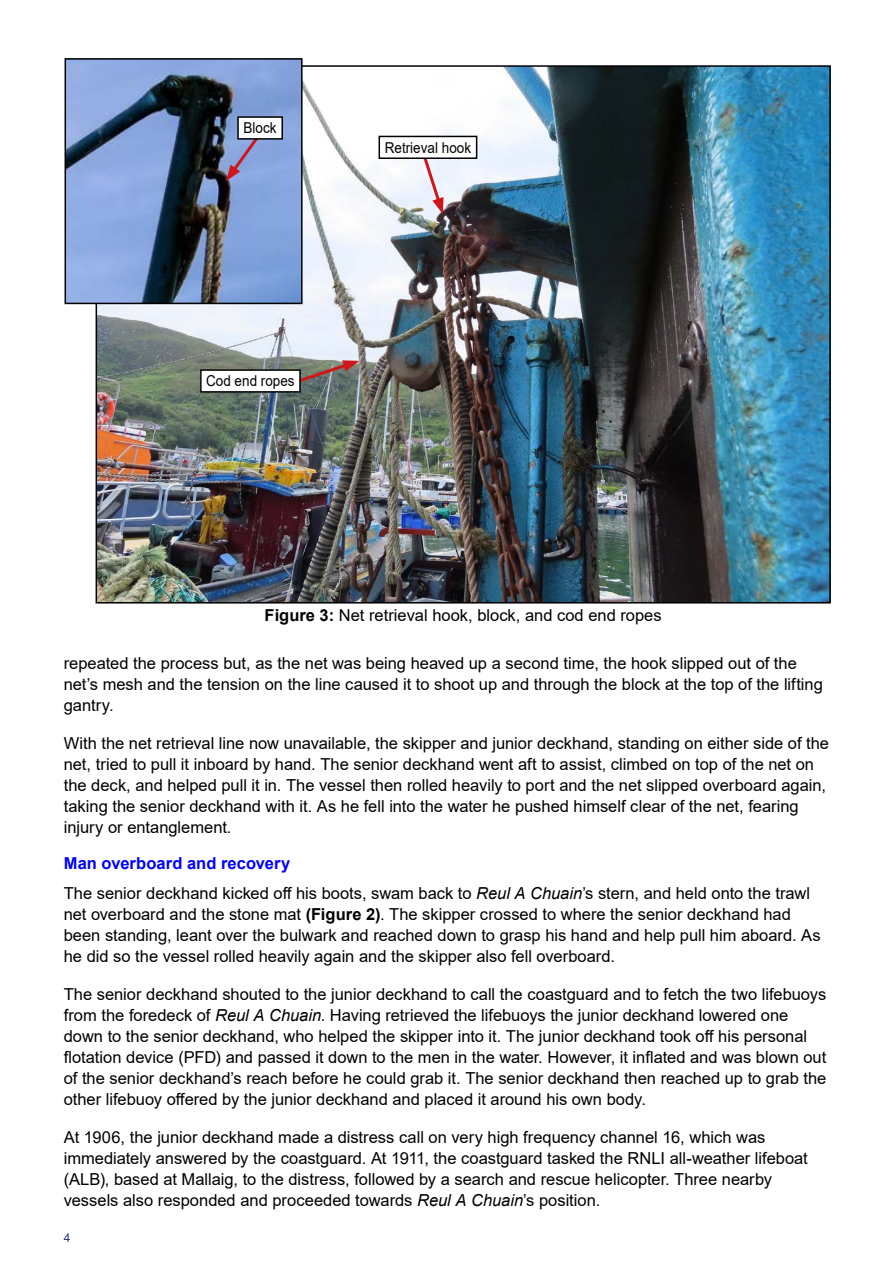
<style>
.page{position:relative;width:893px;height:1263px;background:#fff}
.page>*{position:absolute;margin:0;border:0;box-sizing:border-box;transform-origin:0 0}
._3_0_Main_Body_Text{font:16.5px/21px "Arial MT2";color:#000}
._2_1_Sub_Header{font:16.5px "Arial Bold MT2";letter-spacing:.005em;color:#00f}
.t1{font:15px "Arial MT2";color:#000;scale:.9 1}
.t2{font:12px "Arial MT2";color:#283583}
.s1{font-family:"Arial Bold MT2"}
.s2{font-family:"Arial"}
.s3{font-family:"Arial";font-style:italic}
</style>
<div class="page">
<img style="left:99px;top:68px;width:729px;height:532px">
<img style="left:68px;top:61px;width:232px;height:240px">
<div style="left:65px;top:58px;width:238px;height:246px;border:2px solid #000"></div>
<svg style="left:226px;top:129px;width:38px;height:52px;background:#9195c6"></svg>
<div style="left:238px;top:117px;width:44px;height:22px;background:#fff"></div>
<div style="left:237px;top:116px;width:46px;height:24px;border:2px solid #000"></div>
<svg style="left:418px;top:159px;width:25px;height:55px"></svg>
<div style="left:379px;top:136px;width:98px;height:22px;background:#fff"></div>
<div style="left:379px;top:136px;width:98px;height:23px;border:2px solid #000"></div>
<svg style="left:267px;top:360px;width:92px;height:34px;background:#78726c"></svg>
<div style="left:201px;top:370px;width:99px;height:22px;background:#fff"></div>
<div style="left:200px;top:369px;width:101px;height:24px;border:2px solid #000"></div>
<p class="t1" style="left:244px;top:118px;width:38px">Block</p>
<p class="t1" style="left:206px;top:371px;width:100px">Cod end ropes</p>
<p class="t1" style="left:385px;top:137px;width:97px">Retrieval hook</p>
<p class="_3_0_Main_Body_Text" style="left:265px;top:604px;width:399px"><span class="s1">Figure 3:</span> Net retrieval hook, block, and cod end ropes</p>
<p class="_3_0_Main_Body_Text" style="left:64px;top:652px;width:761px">repeated the process but, as the net was being heaved up a second time, the hook slipped out of the net’s mesh and the tension on the line caused it to shoot up and through the block at the top of the lifting gantry.</p>
<p class="_3_0_Main_Body_Text" style="left:64px;top:732px;width:767px">With the net retrieval line now unavailable, the skipper and junior deckhand, standing on either side of the net, tried to pull it inboard by hand. The senior deckhand went aft to assist, climbed on top of the net on the deck, and helped pull it in. The vessel then rolled heavily to port and the net slipped overboard again, taking the senior deckhand with it. As he fell into the water he pushed himself clear of the net, fearing injury or entanglement.</p>
<h2 class="_2_1_Sub_Header" style="left:64px;top:852px;width:228px">Man overboard and recovery</h2>
<p class="_3_0_Main_Body_Text" style="left:64px;top:882px;width:758px"><span class="s2">The senior deckhand kicked off his boots, swam back to</span> <span class="s3">Reul A Chuain</span>’s stern, and held onto the trawl net overboard and the stone mat <span class="s1">(Figure 2)</span>. The skipper crossed to where the senior deckhand had been standing, leant over the bulwark and reached down to grasp his hand and help pull him aboard. As he did so the vessel rolled heavily again and the skipper also fell overboard.</p>
<p class="_3_0_Main_Body_Text" style="left:64px;top:983px;width:764px">The senior deckhand shouted to the junior deckhand to call the coastguard and to fetch the two lifebuoys from the foredeck of <span class="s3">Reul A Chuain</span>. Having retrieved the lifebuoys the junior deckhand lowered one <span class="s2">down to the senior deckhand, who helped the skipper into it. The junior deckhand took off his personal flotation device (PFD) and passed it down to the men in the water. However, it inflated and was blown out </span>of the senior deckhand’s reach before he could grab it. The senior deckhand then reached up to grab the <span class="s2">other lifebuoy offered by the junior deckhand and placed it around his own body.</span></p>
<p class="_3_0_Main_Body_Text" style="left:64px;top:1126px;width:745px">At 1906, the junior deckhand made a distress call on very high frequency channel 16, which was immediately answered by the coastguard. At 1911, the coastguard tasked the RNLI all-weather lifeboat (ALB), based at Mallaig, to the distress, followed by a search and rescue helicopter. Three nearby vessels also responded and proceeded towards <span class="s3">Reul A Chuain</span>’s position.</p>
<p class="t2" style="left:64px;top:1229px;width:8px">4</p>
</div>
